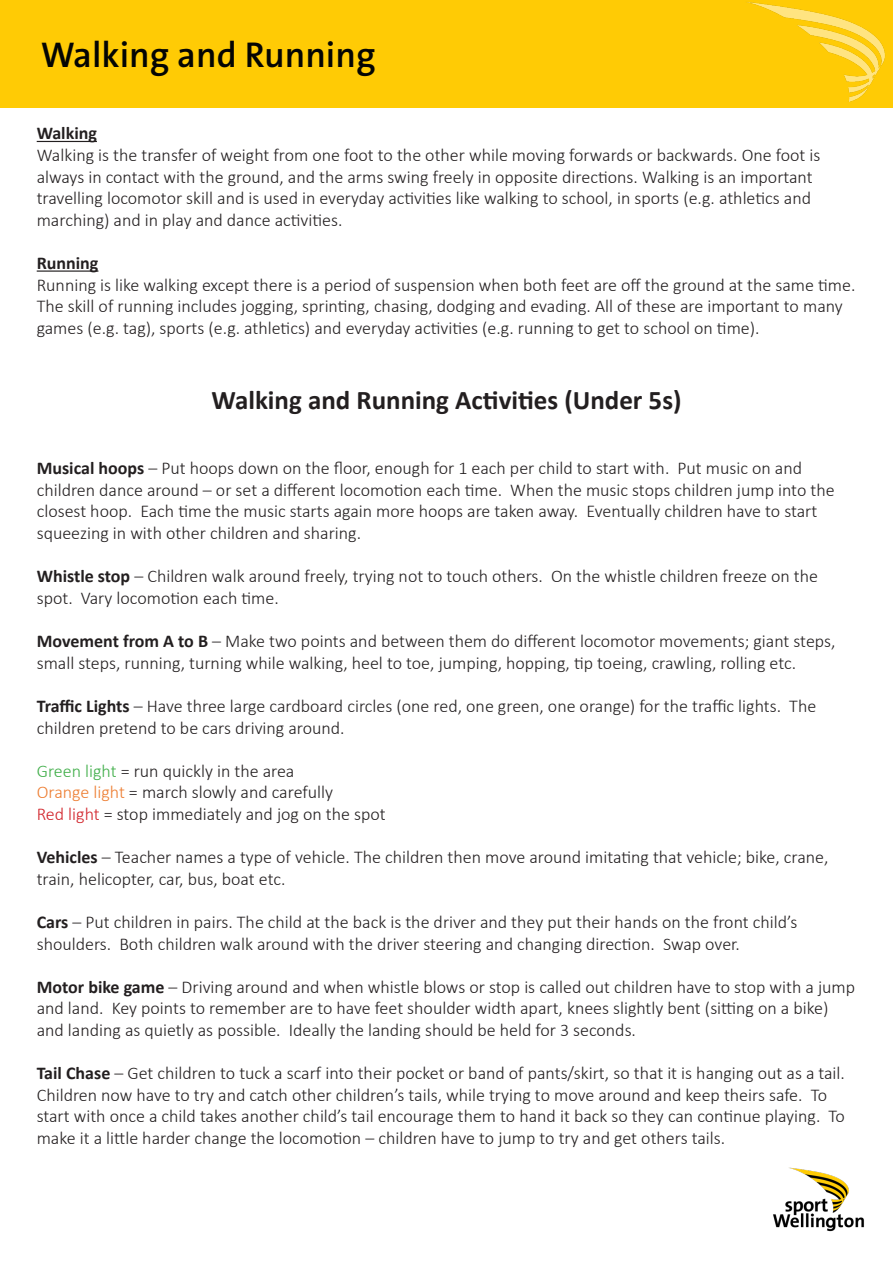
<style>
.page{position:relative;width:893px;height:1263px;background:#fff}
.page>*{position:absolute;margin:0;border:0;box-sizing:border-box;transform-origin:0 0}
.t1{font:600 36px "The Sans B6";color:#040503}
.Major_headline{font:700 27px "Calibri";color:#231f20}
.Major_headline-2{font:300 18px/21.6px "Calibri";color:#231f20}
.Major_headline-3{font:700 18px "Calibri";color:#231f20}
.s1{font-weight:700}
.s2{color:#40ae49}
.s3{color:#ed7d31}
.s4{color:#d1232a}
</style>
<div class="page">
<div style="left:0;top:0;width:893px;height:107px;background:#ffcb05"></div>
<img style="left:742px;top:2px;width:146px;height:106px">
<hr style="left:37px;top:141px;width:60px;height:1px;background:#231f20">
<hr style="left:37px;top:270px;width:61px;height:2px;background:#231f20">
<img style="left:773px;top:1167px;width:91px;height:65px">
<p class="t1" style="left:41px;top:36px;width:336px">Walking and Running</p>
<p class="Major_headline-3" style="left:37px;top:122px;width:62px">Walking</p>
<p class="Major_headline-2" style="left:37px;top:144px;width:785px">Walking is the transfer of weight from one foot to the other while moving forwards or backwards. One foot is always in contact with the ground, and the arms swing freely in opposite directions. Walking is an important travelling locomotor skill and is used in everyday activities like walking to school, in sports (e.g. athletics and marching) and in play and dance activities.</p>
<p class="Major_headline-3" style="left:37px;top:252px;width:63px">Running</p>
<p class="Major_headline-2" style="left:37px;top:274px;width:820px">Running is like walking except there is a period of suspension when both feet are off the ground at the same time.<br>The skill of running includes jogging, sprinting, chasing, dodging and evading. All of these are important to many games (e.g. tag), sports (e.g. athletics) and everyday activities (e.g. running to get to school on time).</p>
<p class="Major_headline" style="left:212px;top:383px;width:471px">Walking and Running Activities (Under 5s)</p>
<p class="Major_headline-2" style="left:37px;top:457px;width:799px"><span class="s1">Musical hoops</span> – Put hoops down on the floor, enough for 1 each per child to start with. Put music on and children dance around – or set a different locomotion each time. When the music stops children jump into the closest hoop. Each time the music starts again more hoops are taken away. Eventually children have to start squeezing in with other children and sharing.</p>
<p class="Major_headline-2" style="left:37px;top:565px;width:783px"><span class="s1">Whistle stop</span> – Children walk around freely, trying not to touch others. On the whistle children freeze on the spot. Vary locomotion each time.</p>
<p class="Major_headline-2" style="left:37px;top:630px;width:800px"><span class="s1">Movement from A to B</span> – Make two points and between them do different locomotor movements; giant steps, small steps, running, turning while walking, heel to toe, jumping, hopping, tip toeing, crawling, rolling etc.</p>
<p class="Major_headline-2" style="left:37px;top:695px;width:781px"><span class="s1">Traffic Lights</span> – Have three large cardboard circles (one red, one green, one orange) for the traffic lights. The children pretend to be cars driving around.</p>
<p class="Major_headline-2" style="left:37px;top:760px;width:259px"><span class="s2">Green light</span> = run quickly in the area</p>
<p class="Major_headline-2" style="left:37px;top:781px;width:298px"><span class="s3">Orange light</span> = march slowly and carefully</p>
<p class="Major_headline-2" style="left:37px;top:803px;width:350px"><span class="s4">Red light</span> = stop immediately and jog on the spot</p>
<p class="Major_headline-2" style="left:37px;top:846px;width:793px"><span class="s1">Vehicles</span> – Teacher names a type of vehicle. The children then move around imitating that vehicle; bike, crane, train, helicopter, car, bus, boat etc.</p>
<p class="Major_headline-2" style="left:37px;top:911px;width:762px"><span class="s1">Cars</span> – Put children in pairs. The child at the back is the driver and they put their hands on the front child’s shoulders. Both children walk around with the driver steering and changing direction. Swap over.</p>
<p class="Major_headline-2" style="left:37px;top:976px;width:820px"><span class="s1">Motor bike game</span> – Driving around and when whistle blows or stop is called out children have to stop with a jump and land. Key points to remember are to have feet shoulder width apart, knees slightly bent (sitting on a bike) and landing as quietly as possible. Ideally the landing should be held for 3 seconds.</p>
<p class="Major_headline-2" style="left:37px;top:1062px;width:810px"><span class="s1">Tail Chase</span> – Get children to tuck a scarf into their pocket or band of pants/skirt, so that it is hanging out as a tail.<br>Children now have to try and catch other children’s tails, while trying to move around and keep theirs safe. To start with once a child takes another child’s tail encourage them to hand it back so they can continue playing. To make it a little harder change the locomotion – children have to jump to try and get others tails.</p>
</div>
